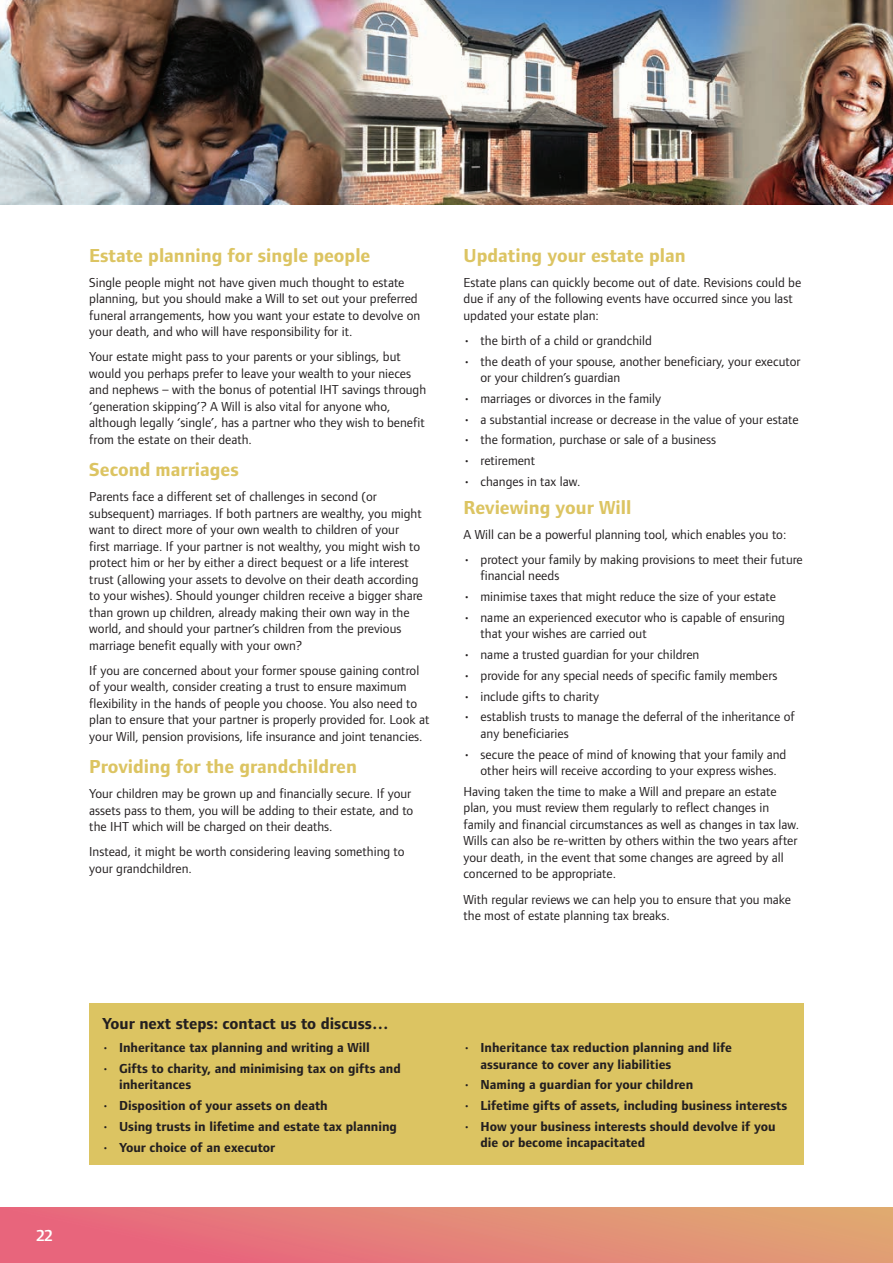
<style>
.page{position:relative;width:893px;height:1263px;background:#fff}
.page>*{position:absolute;margin:0;border:0;box-sizing:border-box;transform-origin:0 0}
.t1{font:700 19.5px "Foundry Form Sans";color:#dcc462}
.t2{font:700 16.5px "Foundry Form Sans";color:#231f20}
.t3{font:600 16.5px "Foundry Form Sans";color:#fff}
.t4{font:13.5px/16.5px "Foundry Form Sans";color:#231f20}
.t5{font:700 13.5px/16.5px "Foundry Form Sans";color:#231f20}
.s1{font-weight:400}
</style>
<div class="page">
<div style="left:0;top:1208px;width:893px;height:55px;background:linear-gradient(to right,#e9607e,#e0a673)"></div>
<img style="left:0;top:0;width:893px;height:204px">
<div style="left:89px;top:1003px;width:715px;height:162px;background:#dcc462"></div>
<h1 class="t1" style="left:89px;top:244px;width:283px">Estate planning for single people</h1>
<p class="t4" style="left:89px;top:274px;width:332px">Single people might not have given much thought to estate planning, but you should make a Will to set out your preferred funeral arrangements, how you want your estate to devolve on your death, and who will have responsibility for it.</p>
<p class="t4" style="left:89px;top:349px;width:338px">Your estate might pass to your parents or your siblings, but would you perhaps prefer to leave your wealth to your nieces and nephews – with the bonus of potential IHT savings through ‘generation skipping’? A Will is also vital for anyone who, although legally ‘single’, has a partner who they wish to benefit from the estate on their death.</p>
<h1 class="t1" style="left:89px;top:459px;width:151px">Second marriages</h1>
<p class="t4" style="left:89px;top:488px;width:335px">Parents face a different set of challenges in second (or subsequent) marriages. If both partners are wealthy, you might want to direct more of your own wealth to children of your first marriage. If your partner is not wealthy, you might wish to protect him or her by either a direct bequest or a life interest trust (allowing your assets to devolve on their death according to your wishes). Should younger children receive a bigger share than grown up children, already making their own way in the world, and should your partner’s children from the previous marriage benefit equally with your own?</p>
<p class="t4" style="left:89px;top:662px;width:342px">If you are concerned about your former spouse gaining control of your wealth, consider creating a trust to ensure maximum flexibility in the hands of people you choose. You also need to plan to ensure that your partner is properly provided for. Look at your Will, pension provisions, life insurance and joint tenancies.</p>
<h1 class="t1" style="left:89px;top:755px;width:269px">Providing for the grandchildren</h1>
<p class="t4" style="left:89px;top:785px;width:325px">Your children may be grown up and financially secure. If your assets pass to them, you will be adding to their estate, and to the IHT which will be charged on their deaths.</p>
<p class="t4" style="left:89px;top:843px;width:317px">Instead, it might be worth considering leaving something to your grandchildren.</p>
<h1 class="t1" style="left:463px;top:244px;width:224px">Updating your estate plan</h1>
<p class="t4" style="left:463px;top:274px;width:339px">Estate plans can quickly become out of date. Revisions could be due if any of the following events have occurred since you last updated your estate plan:</p>
<p class="t4" style="left:463px;top:332px;width:190px">• the birth of a child or grandchild</p>
<p class="t4" style="left:480px;top:353px;width:321px;text-indent:-17px">• the death of your spouse, another beneficiary, your executor or your children’s guardian</p>
<p class="t4" style="left:463px;top:390px;width:199px">• marriages or divorces in the family</p>
<p class="t4" style="left:463px;top:411px;width:337px">• a substantial increase or decrease in the value of your estate</p>
<p class="t4" style="left:463px;top:432px;width:254px">• the formation, purchase or sale of a business</p>
<p class="t4" style="left:463px;top:452px;width:73px">• retirement</p>
<p class="t4" style="left:463px;top:473px;width:118px">• changes in tax law.</p>
<h1 class="t1" style="left:463px;top:496px;width:169px">Reviewing your Will</h1>
<p class="t4" style="left:463px;top:526px;width:324px">A Will can be a powerful planning tool, which enables you to:</p>
<p class="t4" style="left:480px;top:551px;width:324px;text-indent:-17px">• protect your family by making provisions to meet their future financial needs</p>
<p class="t4" style="left:463px;top:588px;width:314px">• minimise taxes that might reduce the size of your estate</p>
<p class="t4" style="left:480px;top:609px;width:306px;text-indent:-17px">• name an experienced executor who is capable of ensuring that your wishes are carried out</p>
<p class="t4" style="left:463px;top:646px;width:237px">• name a trusted guardian for your children</p>
<p class="t4" style="left:463px;top:667px;width:315px">• provide for any special needs of specific family members</p>
<p class="t4" style="left:463px;top:688px;width:137px">• include gifts to charity</p>
<p class="t4" style="left:480px;top:709px;width:316px;text-indent:-17px">• establish trusts to manage the deferral of the inheritance of any beneficiaries</p>
<p class="t4" style="left:463px;top:746px;width:324px;text-align:center">• secure the peace of mind of knowing that your family and other heirs will receive according to your express wishes.</p>
<p class="t4" style="left:463px;top:783px;width:337px">Having taken the time to make a Will and prepare an estate plan, you must review them regularly to reflect changes in family and financial circumstances as well as changes in tax law.<br>Wills can also be re-written by others within the two years after your death, in the event that some changes are agreed by all concerned to be appropriate.</p>
<p class="t4" style="left:463px;top:891px;width:329px">With regular reviews we can help you to ensure that you make the most of estate planning tax breaks.</p>
<p class="t3" style="left:36px;top:1226px;width:18px">22</p>
<p class="t2" style="left:102px;top:1014px;width:288px">Your next steps: contact us to discuss…</p>
<p class="t5" style="left:102px;top:1039px;width:269px"><span class="s1">•</span> Inheritance tax planning and writing a Will</p>
<p class="t5" style="left:119px;top:1060px;width:283px;text-indent:-17px"><span class="s1">•</span> Gifts to charity, and minimising tax on gifts and inheritances</p>
<p class="t5" style="left:102px;top:1097px;width:227px"><span class="s1">•</span> Disposition of your assets on death</p>
<p class="t5" style="left:102px;top:1118px;width:296px"><span class="s1">•</span> Using trusts in lifetime and estate tax planning</p>
<p class="t5" style="left:102px;top:1139px;width:175px"><span class="s1">•</span> Your choice of an executor</p>
<p class="t5" style="left:480px;top:1039px;width:253px;text-indent:-17px"><span class="s1">•</span> Inheritance tax reduction planning and life assurance to cover any liabilities</p>
<p class="t5" style="left:463px;top:1076px;width:231px"><span class="s1">•</span> Naming a guardian for your children</p>
<p class="t5" style="left:463px;top:1097px;width:325px"><span class="s1">•</span> Lifetime gifts of assets, including business interests</p>
<p class="t5" style="left:480px;top:1118px;width:297px;text-indent:-17px"><span class="s1">•</span> How your business interests should devolve if you die or become incapacitated</p>
</div>
